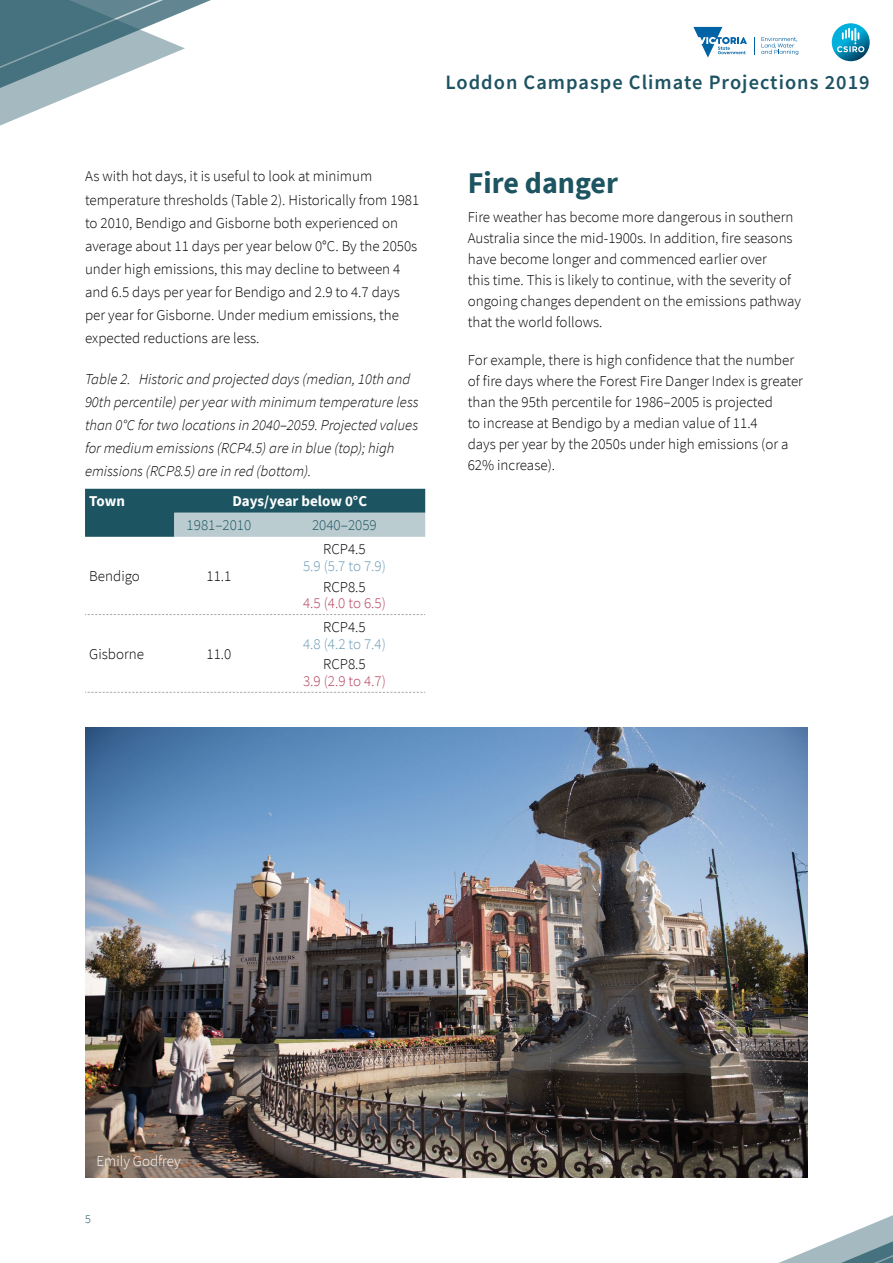
<style>
.page{position:relative;width:893px;height:1263px;background:#fff}
.page>*{position:absolute;margin:0;border:0;box-sizing:border-box;transform-origin:0 0}
.t1{font:700 30px "Source Sans Pro";color:#1c5461}
.t2{font:600 20.4px "Source Sans Pro";letter-spacing:.05em;color:#1d5362}
.t3{font:300 15px/21px "Source Sans Pro";color:#000}
.t4{font:italic 300 15px/23.1px "Source Sans Pro";color:#000}
.t5{font:300 15px "Source Sans Pro";color:#6b99b5}
.t6{font:300 15px "Source Sans Pro";color:#b3405c}
.t7{font:700 15px "Source Sans Pro";color:#fff}
.t8{font:300 15px "Source Sans Pro";color:#1c5461}
.t9{font:300 15px "Source Sans Pro";color:#fff}
.t10{font:300 12px "Source Sans Pro";color:#1c5461}
</style>
<div class="page">
<svg style="left:0;top:0;width:211px;height:126px"></svg>
<svg style="left:779px;top:1215px;width:114px;height:48px"></svg>
<svg style="left:693px;top:27px;width:54px;height:31px"></svg>
<svg style="left:754px;top:37px;width:1px;height:17px"></svg>
<svg style="left:761px;top:37px;width:37px;height:18px"></svg>
<svg style="left:832px;top:23px;width:38px;height:38px"></svg>
<svg style="left:837px;top:28px;width:27px;height:24px"></svg>
<svg style="left:85px;top:489px;width:340px;height:48px;background:#57818a"></svg>
<svg style="left:85px;top:614px;width:340px;height:1px"></svg>
<svg style="left:85px;top:692px;width:340px;height:1px"></svg>
<img style="left:85px;top:727px;width:723px;height:451px">
<h2 class="t2" style="left:445px;top:69px;width:426px">Loddon Campaspe Climate Projections 2019</h2>
<p class="t3" style="left:85px;top:165px;width:336px;line-height:23.1px">As with hot days, it is useful to look at minimum temperature thresholds (Table 2). Historically from 1981 to 2010, Bendigo and Gisborne both experienced on average about 11 days per year below 0°C. By the 2050s under high emissions, this may decline to between 4 and 6.5 days per year for Bendigo and 2.9 to 4.7 days per year for Gisborne. Under medium emissions, the expected reductions are less.</p>
<p class="t4" style="left:85px;top:367px;width:335px">Table 2. Historic and projected days (median, 10th and 90th percentile) per year with minimum temperature less than 0°C for two locations in 2040–2059. Projected values for medium emissions (RCP4.5) are in blue (top); high emissions (RCP8.5) are in red (bottom).</p>
<p class="t7" style="left:89px;top:491px;width:37px">Town</p>
<p class="t7" style="left:232px;top:491px;width:136px">Days/year below 0°C</p>
<p class="t8" style="left:187px;top:516px;width:66px">1981–2010</p>
<p class="t8" style="left:312px;top:516px;width:66px">2040–2059</p>
<p class="t3" style="left:89px;top:566px;width:52px">Bendigo</p>
<p class="t3" style="left:207px;top:566px;width:26px">11.1</p>
<p class="t3" style="left:323px;top:539px;width:44px">RCP4.5</p>
<p class="t5" style="left:303px;top:557px;width:84px">5.9 (5.7 to 7.9)</p>
<p class="t3" style="left:323px;top:576px;width:44px">RCP8.5</p>
<p class="t6" style="left:303px;top:594px;width:84px">4.5 (4.0 to 6.5)</p>
<p class="t3" style="left:89px;top:644px;width:56px">Gisborne</p>
<p class="t3" style="left:207px;top:644px;width:26px">11.0</p>
<p class="t3" style="left:323px;top:617px;width:44px">RCP4.5</p>
<p class="t5" style="left:303px;top:634px;width:84px">4.8 (4.2 to 7.4)</p>
<p class="t3" style="left:323px;top:654px;width:44px">RCP8.5</p>
<p class="t6" style="left:303px;top:672px;width:84px">3.9 (2.9 to 4.7)</p>
<h1 class="t1" style="left:468px;top:162px;width:152px">Fire danger</h1>
<p class="t3" style="left:468px;top:207px;width:335px">Fire weather has become more dangerous in southern Australia since the mid-1900s. In addition, fire seasons have become longer and commenced earlier over<br>this time. This is likely to continue, with the severity of ongoing changes dependent on the emissions pathway that the world follows.</p>
<p class="t3" style="left:468px;top:350px;width:337px">For example, there is high confidence that the number of fire days where the Forest Fire Danger Index is greater than the 95th percentile for 1986–2005 is projected<br>to increase at Bendigo by a median value of 11.4<br>days per year by the 2050s under high emissions (or a 62% increase).</p>
<p class="t9" style="left:97px;top:1151px;width:86px">Emily Godfrey</p>
<p class="t10" style="left:85px;top:1212px;width:7px">5</p>
</div>
